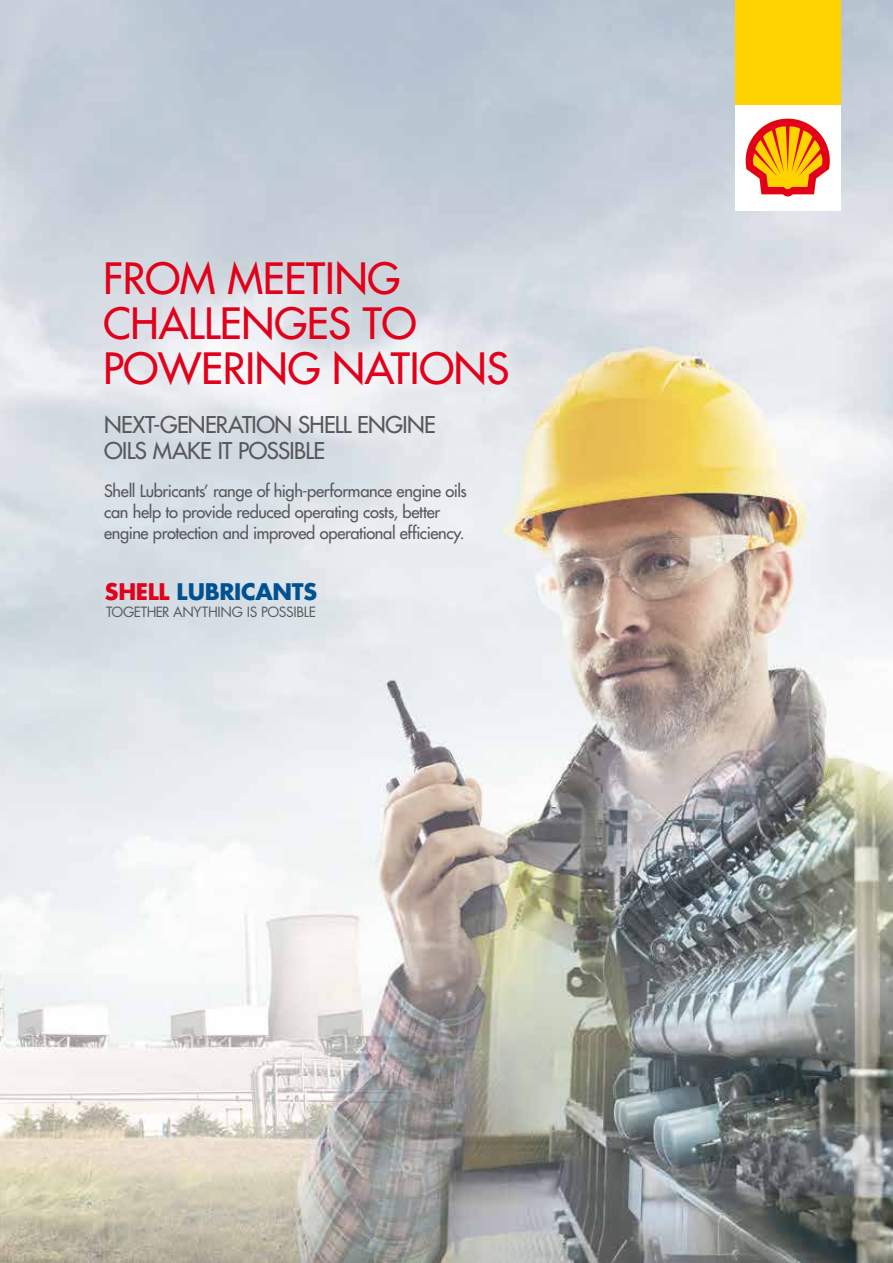
<style>
.page{position:relative;width:893px;height:1263px;background:#fff}
.page>*{position:absolute;margin:0;border:0;box-sizing:border-box;transform-origin:0 0}
.t1{font:500 42px/45px "Futura Std";letter-spacing:-.005em;color:#e2001a}
.t2{font:500 22.5px/25.5px "Futura Std";letter-spacing:-.025em;color:#58585a}
.t3{font:700 22.35px "Futura CE";letter-spacing:-.015em;color:#005192}
.t4{font:500 16.5px/21px "Futura Std";letter-spacing:-.02em;color:#58585a}
.t5{font:13.8px "Futura CE";letter-spacing:-.03em;color:#58585a}
.s1{color:#e2001a}
</style>
<div class="page">
<img style="left:0;top:0;width:893px;height:1263px">
<div style="left:735px;top:0;width:105px;height:105px;background:#ffd300"></div>
<div style="left:735px;top:105px;width:105px;height:105px;background:#fff"></div>
<svg style="left:745px;top:118px;width:85px;height:79px"></svg>
<h1 class="t1" style="left:103px;top:256px;width:408px">FROM MEETING<br>CHALLENGES TO<br>POWERING NATIONS</h1>
<h2 class="t2" style="left:104px;top:412px;width:333px">NEXT-GENERATION SHELL ENGINE<br>OILS MAKE IT POSSIBLE</h2>
<p class="t4" style="left:104px;top:480px;width:364px">Shell Lubricants’ range of high-performance engine oils can help to provide reduced operating costs, better engine protection and improved operational efficiency.</p>
<h3 class="t3" style="left:105px;top:575px;width:214px"><span class="s1">SHELL</span> LUBRICANTS</h3>
<p class="t5" style="left:106px;top:603px;width:212px">TOGETHER ANYTHING IS POSSIBLE</p>
</div>
